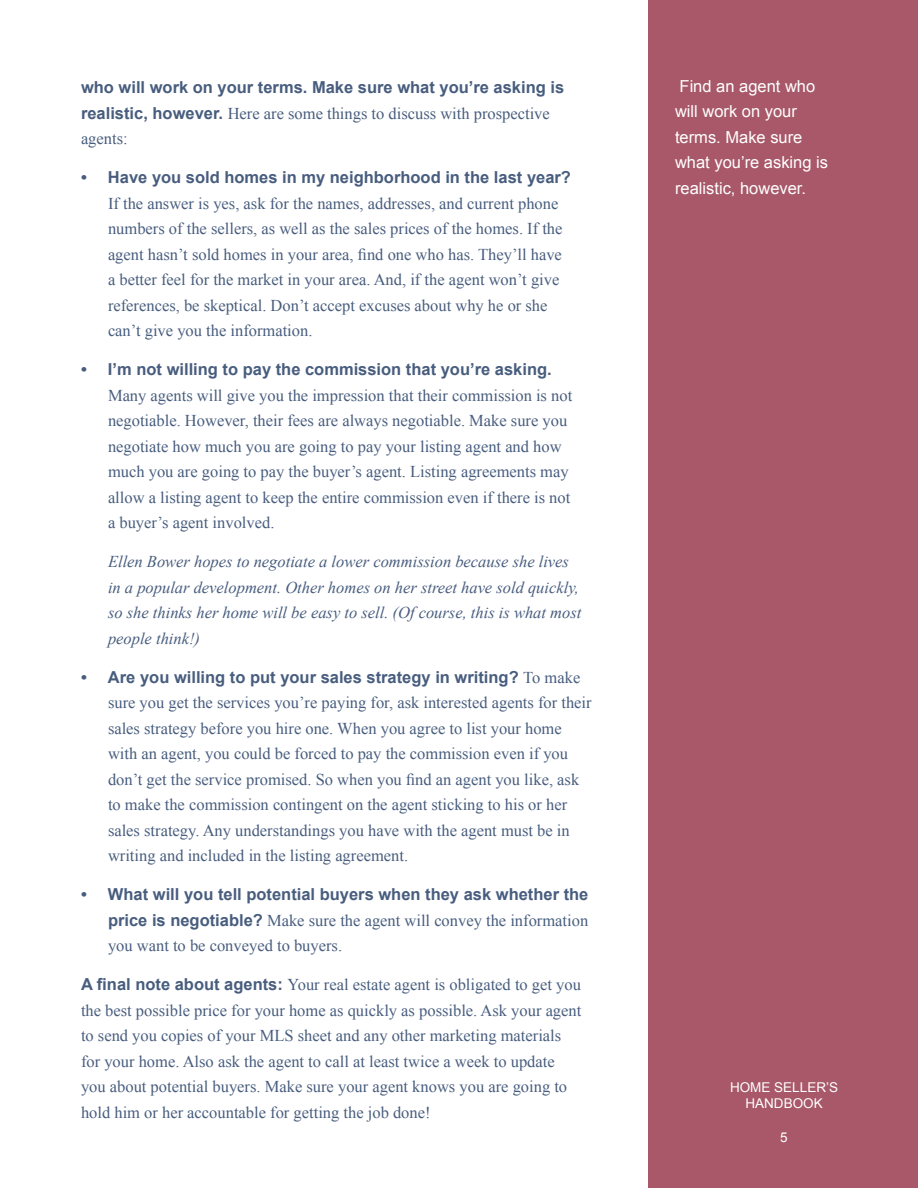
<style>
.page{position:relative;width:918px;height:1188px;background:#fff}
.page>*{position:absolute;margin:0;border:0;box-sizing:border-box;transform-origin:0 0}
.li{font:16.5px/25.5px "Times New Roman";color:#485d7e}
.p{font:16.5px/25.5px "Times New Roman";color:#485d7e}
.li-2{font:italic 16.5px/25.5px "Times New Roman";color:#485d7e}
.li-3{font:700 16.5px/25.5px "Arial";color:#485d7e;text-align:justify}
.p-2{font:700 16.5px/25.5px "Arial";color:#485d7e}
.p-3{font:16.5px/25.5px "Arial";color:#fff}
.t1{font:13.5px/16.5px "Arial";color:#fff;text-align:center}
.s1{font-family:"Times New Roman";font-weight:400}
.s2{font-family:"Arial";font-weight:700}
</style>
<div class="page">
<div style="left:648px;top:0;width:270px;height:1188px;background:#a85868"></div>
<p class="p-2" style="left:81px;top:75px;width:485px">who will work on your terms. Make sure what you’re asking is realistic, however. <span class="s1">Here are some things to discuss with prospective agents:</span></p>
<p class="li" style="left:108px;top:164px;width:465px;text-indent:-27px"><span class="s2">• Have you sold homes in my neighborhood in the last year?<br></span>If the answer is yes, ask for the names, addresses, and current phone numbers of the sellers, as well as the sales prices of the homes. If the agent hasn’t sold homes in your area, find one who has. They’ll have a better feel for the market in your area. And, if the agent won’t give references, be skeptical. Don’t accept excuses about why he or she can’t give you the information.</p>
<p class="li" style="left:108px;top:356px;width:466px;text-indent:-27px"><span class="s2">• I’m not willing to pay the commission that you’re asking.<br></span>Many agents will give you the impression that their commission is not negotiable. However, their fees are always negotiable. Make sure you negotiate how much you are going to pay your listing agent and how much you are going to pay the buyer’s agent. Listing agreements may allow a listing agent to keep the entire commission even if there is not a buyer’s agent involved.</p>
<p class="li-2" style="left:108px;top:548px;width:475px">Ellen Bower hopes to negotiate a lower commission because she lives in a popular development. Other homes on her street have sold quickly, so she thinks her home will be easy to sell. (Of course, this is what most people think!)</p>
<p class="li" style="left:108px;top:664px;width:485px;text-indent:-27px"><span class="s2">• Are you willing to put your sales strategy in writing?</span> To make sure you get the services you’re paying for, ask interested agents for their sales strategy before you hire one. When you agree to list your home with an agent, you could be forced to pay the commission even if you don’t get the service promised. So when you find an agent you like, ask to make the commission contingent on the agent sticking to his or her sales strategy. Any understandings you have with the agent must be in writing and included in the listing agreement.</p>
<p class="li-3" style="left:108px;top:882px;width:482px;text-indent:-27px">• What will you tell potential buyers when they ask whether the price is negotiable? <span class="s1">Make sure the agent will convey the information you want to be conveyed to buyers.</span></p>
<p class="p" style="left:81px;top:971px;width:502px"><span class="s2">A final note about agents:</span> Your real estate agent is obligated to get you the best possible price for your home as quickly as possible. Ask your agent to send you copies of your MLS sheet and any other marketing materials for your home. Also ask the agent to call at least twice a week to update you about potential buyers. Make sure your agent knows you are going to hold him or her accountable for getting the job done!</p>
<p class="p-3" style="left:675px;top:73px;width:155px">Find an agent who will work on your terms. Make sure what you’re asking is realistic, however.</p>
<p class="t1" style="left:730px;top:1079px;width:110px">HOME SELLER’S<br>HANDBOOK</p>
<p class="t1" style="left:780px;top:1129px;width:9px">5</p>
</div>
